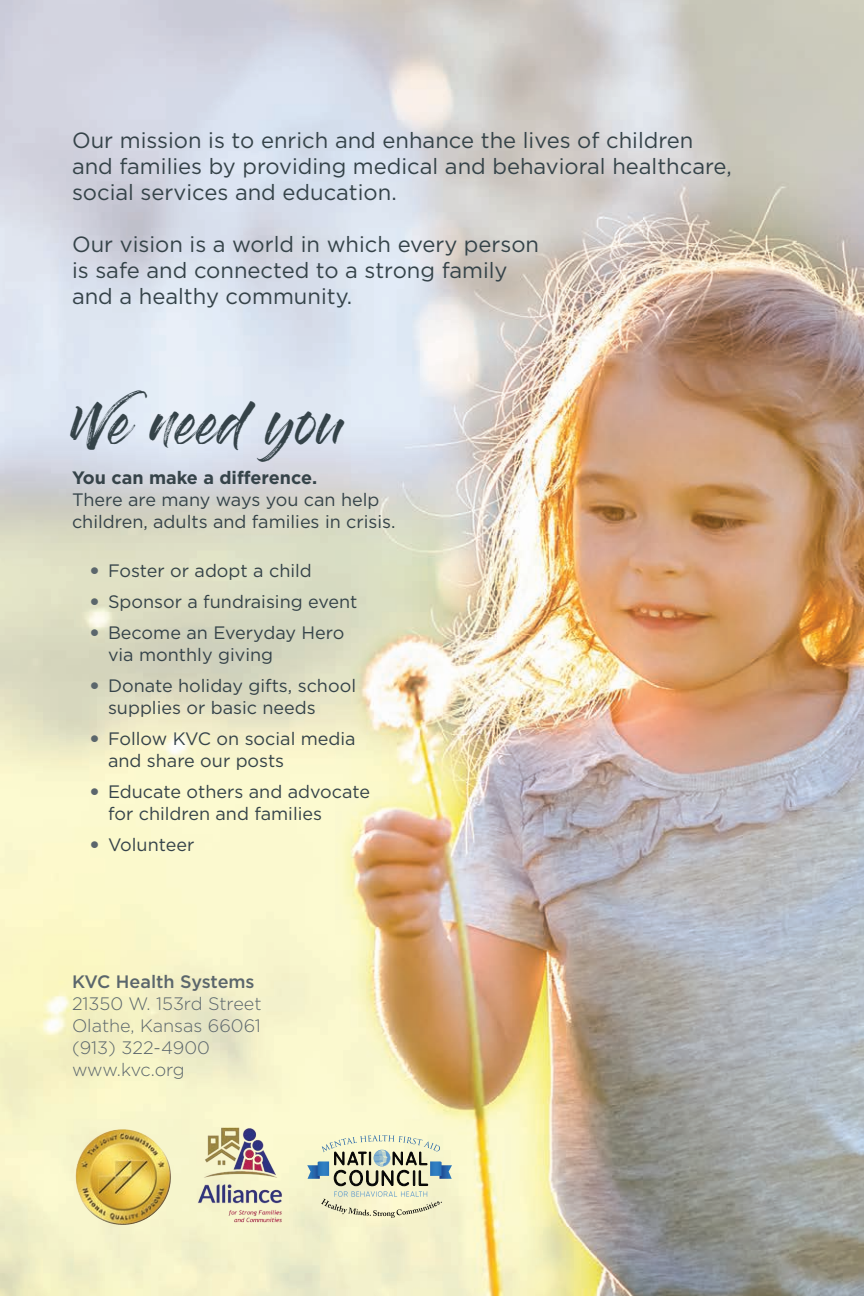
<style>
.page{position:relative;width:864px;height:1296px;background:#fff}
.page>*{position:absolute;margin:0;border:0;box-sizing:border-box;transform-origin:0 0}
.t1{font:44px "Gloss And Bloom";color:#354349}
.t2{font:22px/26px "Gotham";color:#354349}
.t3{font:18px/22px "Gotham";color:#354349}
.t4{font:300 18px/22px "Gotham";color:#5b666c}
.t5{font:700 18px "Gotham";color:#354349}
.t6{font:500 18px "Gotham";color:#5b666c}
.s1{font-weight:900;color:#5b666c}
</style>
<div class="page">
<img style="left:0;top:0;width:864px;height:1296px">
<img style="left:75px;top:1129px;width:45px;height:76px">
<img style="left:195px;top:1126px;width:91px;height:97px">
<svg style="left:307px;top:1135px;width:145px;height:83px;background:#cfd2b7"></svg>
<p class="t2" style="left:72px;top:127px;width:661px">Our mission is to enrich and enhance the lives of children and families by providing medical and behavioral healthcare, social services and education.</p>
<p class="t2" style="left:72px;top:231px;width:469px">Our vision is a world in which every person is safe and connected to a strong family and a healthy community.</p>
<h1 class="t1" style="left:72px;top:403px;width:274px">We need you</h1>
<p class="t5" style="left:72px;top:467px;width:247px">You can make a difference.</p>
<p class="t3" style="left:72px;top:488px;width:325px">There are many ways you can help children, adults and families in crisis.</p>
<p class="t3" style="left:90px;top:559px;width:223px"><span class="s1">•</span> Foster or adopt a child</p>
<p class="t3" style="left:90px;top:590px;width:269px"><span class="s1">•</span> Sponsor a fundraising event</p>
<p class="t3" style="left:108px;top:621px;width:238px;text-indent:-18px"><span class="s1">•</span> Become an Everyday Hero via monthly giving</p>
<p class="t3" style="left:108px;top:674px;width:250px;text-indent:-18px"><span class="s1">•</span> Donate holiday gifts, school supplies or basic needs</p>
<p class="t3" style="left:108px;top:727px;width:249px;text-indent:-18px"><span class="s1">•</span> Follow KVC on social media and share our posts</p>
<p class="t3" style="left:108px;top:780px;width:264px;text-indent:-18px"><span class="s1">•</span> Educate others and advocate for children and families</p>
<p class="t3" style="left:90px;top:833px;width:106px"><span class="s1">•</span> Volunteer</p>
<p class="t6" style="left:72px;top:972px;width:184px">KVC Health Systems</p>
<p class="t4" style="left:72px;top:993px;width:191px">21350 W. 153rd Street<br>Olathe, Kansas 66061 (913) 322-4900 www.kvc.org</p>
</div>
